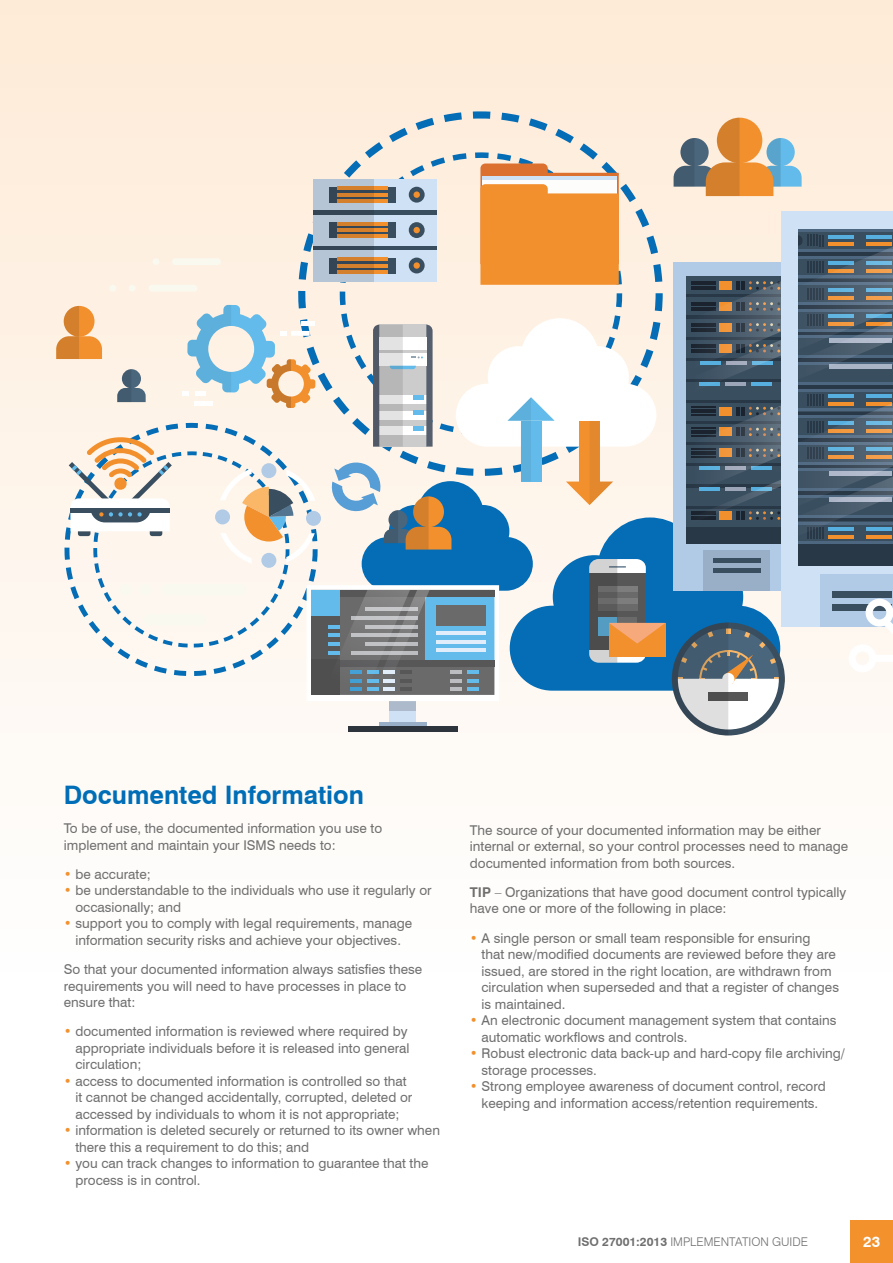
<style>
.page{position:relative;width:893px;height:1263px;background:#fff}
.page>*{position:absolute;margin:0;border:0;box-sizing:border-box;transform-origin:0 0}
.t1{font:700 25.5px "Swiss 721 BT";color:#006db7}
.t2{font:700 15px "Swiss 721 BT";color:#fff}
.t3{font:13.5px/16.5px "Swiss 721 BT";color:#706f6f}
.t4{font:300 12px "Swiss 721 BT";color:#706f6f}
.s1{color:#f3912d}
.s2{font-weight:700}
</style>
<div class="page">
<div style="left:850px;top:1220px;width:43px;height:43px;background:#f3912d"></div>
<div style="left:0;top:0;width:893px;height:971px;background:linear-gradient(to bottom,#feebd7,#fefefe)"></div>
<svg style="left:665px;top:517px;width:115px;height:174px;fill:#046db6"></svg>
<svg style="left:298px;top:111px;width:365px;height:194px;background:#e9e3da"></svg>
<svg style="left:340px;top:152px;width:282px;height:153px;background:#f1e8de"></svg>
<div style="left:673px;top:263px;width:125px;height:328px;background:#b1cbe6"></div>
<div style="left:704px;top:550px;width:66px;height:41px;background:#99afc7"></div>
<div style="left:686px;top:277px;width:99px;height:267px;background:#293846"></div>
<div style="left:686px;top:277px;width:99px;height:17px;background:#394e5f"></div>
<div style="left:686px;top:382px;width:99px;height:18px;background:#394e5f"></div>
<div style="left:686px;top:403px;width:99px;height:18px;background:#394e5f"></div>
<svg style="left:686px;top:281px;width:95px;height:105px"></svg>
<svg style="left:686px;top:405px;width:95px;height:121px"></svg>
<div style="left:713px;top:558px;width:48px;height:5px;background:#394e5f"></div>
<div style="left:713px;top:568px;width:48px;height:5px;background:#394e5f"></div>
<div style="left:781px;top:212px;width:112px;height:415px;background:#cfe1f5"></div>
<div style="left:798px;top:229px;width:95px;height:337px;background:#293846"></div>
<div style="left:798px;top:229px;width:95px;height:23px;background:#394e5f"></div>
<div style="left:798px;top:362px;width:95px;height:22px;background:#394e5f"></div>
<div style="left:798px;top:522px;width:95px;height:22px;background:linear-gradient(to right,#394e5f,#394e5f)"></div>
<hr style="left:798px;top:229px;width:95px;height:3px;background:#4d6780">
<hr style="left:798px;top:382px;width:95px;height:2px;background:#4d6780">
<hr style="left:798px;top:389px;width:95px;height:2px;background:#4d6780">
<hr style="left:798px;top:542px;width:95px;height:2px;background:#4d6780">
<svg style="left:798px;top:234px;width:95px;height:135px"></svg>
<svg style="left:798px;top:391px;width:95px;height:148px;background:#546572"></svg>
<div style="left:820px;top:574px;width:73px;height:53px;background:#b1cbe6"></div>
<div style="left:832px;top:592px;width:60px;height:6px;background:#394e5f"></div>
<div style="left:832px;top:605px;width:60px;height:6px;background:#394e5f"></div>
<div style="left:390px;top:680px;width:26px;height:47px;background:#cfe1f5"></div>
<hr style="left:379px;top:722px;width:48px;height:4px;background:#99afc7">
<div style="left:348px;top:726px;width:110px;height:6px;background:#2e343c"></div>
<div style="left:390px;top:700px;width:26px;height:11px;background:#adbacb"></div>
<svg style="left:849px;top:599px;width:44px;height:73px"></svg>
<svg style="left:480px;top:164px;width:139px;height:121px;background:#ef9b4a"></svg>
<div style="left:314px;top:180px;width:123px;height:31px;background:#cfe1f5"></div>
<div style="left:329px;top:187px;width:67px;height:16px;background:#394e5f"></div>
<hr style="left:337px;top:187px;width:50px;height:3px;background:#f2902e">
<hr style="left:337px;top:193px;width:50px;height:3px;background:#f2902e">
<hr style="left:337px;top:199px;width:50px;height:4px;background:#f2902e">
<hr style="left:314px;top:211px;width:123px;height:4px;background:#394e5f">
<div style="left:314px;top:215px;width:123px;height:31px;background:#cfe1f5"></div>
<svg style="left:374px;top:222px;width:22px;height:16px"></svg>
<hr style="left:337px;top:222px;width:50px;height:3px;background:#f2902e">
<hr style="left:337px;top:229px;width:50px;height:3px;background:#f2902e">
<hr style="left:337px;top:235px;width:50px;height:3px;background:#f2902e">
<hr style="left:314px;top:246px;width:123px;height:4px;background:#394e5f">
<div style="left:314px;top:250px;width:123px;height:32px;background:#cfe1f5"></div>
<div style="left:329px;top:258px;width:67px;height:15px;background:#394e5f"></div>
<hr style="left:337px;top:258px;width:50px;height:3px;background:#f2902e">
<hr style="left:337px;top:264px;width:50px;height:3px;background:#f2902e">
<hr style="left:337px;top:270px;width:50px;height:3px;background:#f2902e">
<div style="left:409px;top:187px;width:16px;height:16px;background:#394e5f;border-radius:50%"></div>
<div style="left:409px;top:222px;width:16px;height:16px;background:#394e5f;border-radius:50%"></div>
<div style="left:409px;top:258px;width:16px;height:15px;background:#394e5f;border-radius:50%"></div>
<svg style="left:314px;top:180px;width:60px;height:102px;fill:#b6c5d6"></svg>
<div style="left:413px;top:191px;width:7px;height:7px;background:#f2902e;border-radius:50%"></div>
<div style="left:413px;top:227px;width:7px;height:6px;background:#f2902e;border-radius:50%"></div>
<div style="left:413px;top:262px;width:7px;height:7px;background:#f2902e;border-radius:50%"></div>
<svg style="left:674px;top:118px;width:128px;height:78px;background:#c8ad8d"></svg>
<svg style="left:672px;top:622px;width:113px;height:113px"></svg>
<svg style="left:56px;top:305px;width:609px;height:396px"></svg>
<div style="left:161px;top:584px;width:85px;height:11px;background:#f9f9f0;border-radius:6px"></div>
<div style="left:144px;top:614px;width:62px;height:11px;background:#f9f9f0;border-radius:6px"></div>
<div style="left:140px;top:584px;width:11px;height:11px;background:#f9f9f0;border-radius:50%"></div>
<div style="left:120px;top:584px;width:11px;height:11px;background:#f9f9f0;border-radius:50%"></div>
<div style="left:172px;top:258px;width:49px;height:7px;background:#f9f9f0;border-radius:3px"></div>
<div style="left:152px;top:258px;width:7px;height:7px;background:#f9f9f0;border-radius:50%"></div>
<div style="left:149px;top:285px;width:49px;height:7px;background:#f9f9f0;border-radius:3px"></div>
<div style="left:129px;top:285px;width:7px;height:7px;background:#f9f9f0;border-radius:50%"></div>
<div style="left:110px;top:285px;width:6px;height:7px;background:#f9f9f0;border-radius:50%"></div>
<h1 class="t1" style="left:64px;top:779px;width:302px">Documented Information</h1>
<p class="t3" style="left:64px;top:820px;width:320px">To be of use, the documented information you use to implement and maintain your ISMS needs to:</p>
<p class="t3" style="left:64px;top:866px;width:88px"><span class="s1">•</span> be accurate;</p>
<p class="t3" style="left:75px;top:882px;width:358px;text-indent:-12px"><span class="s1">•</span> be understandable to the individuals who use it regularly or occasionally; and</p>
<p class="t3" style="left:64px;top:915px;width:350px;text-align:center"><span class="s1">•</span> support you to comply with legal requirements, manage information security risks and achieve your objectives.</p>
<p class="t3" style="left:64px;top:961px;width:360px">So that your documented information always satisfies these requirements you will need to have processes in place to ensure that:</p>
<p class="t3" style="left:75px;top:1023px;width:336px;text-indent:-12px"><span class="s1">•</span> documented information is reviewed where required by appropriate individuals before it is released into general circulation;</p>
<p class="t3" style="left:75px;top:1073px;width:338px;text-indent:-12px"><span class="s1">•</span> access to documented information is controlled so that it cannot be changed accidentally, corrupted, deleted or accessed by individuals to whom it is not appropriate;</p>
<p class="t3" style="left:75px;top:1122px;width:366px;text-indent:-12px"><span class="s1">•</span> information is deleted securely or returned to its owner when there this a requirement to do this; and</p>
<p class="t3" style="left:75px;top:1155px;width:354px;text-indent:-12px"><span class="s1">•</span> you can track changes to information to guarantee that the process is in control.</p>
<p class="t3" style="left:470px;top:821px;width:380px">The source of your documented information may be either internal or external, so your control processes need to manage documented information from both sources.</p>
<p class="t3" style="left:470px;top:884px;width:378px"><span class="s2">TIP</span> – Organizations that have good document control typically have one or more of the following in place:</p>
<p class="t3" style="left:482px;top:929px;width:359px;text-indent:-12px"><span class="s1">•</span> A single person or small team responsible for ensuring<br>that new/modified documents are reviewed before they are issued, are stored in the right location, are withdrawn from circulation when superseded and that a register of changes is maintained.</p>
<p class="t3" style="left:482px;top:1012px;width:356px;text-indent:-12px"><span class="s1">•</span> An electronic document management system that contains automatic workflows and controls.</p>
<p class="t3" style="left:482px;top:1045px;width:365px;text-indent:-12px"><span class="s1">•</span> Robust electronic data back-up and hard-copy file archiving/ storage processes.</p>
<p class="t3" style="left:470px;top:1078px;width:357px;text-align:center"><span class="s1">•</span> Strong employee awareness of document control, record keeping and information access/retention requirements.</p>
<p class="t4" style="left:578px;top:1235px;width:232px"><span class="s2">ISO 27001:2013</span> IMPLEMENTATION GUIDE</p>
<p class="t2" style="left:863px;top:1233px;width:19px">23</p>
</div>
